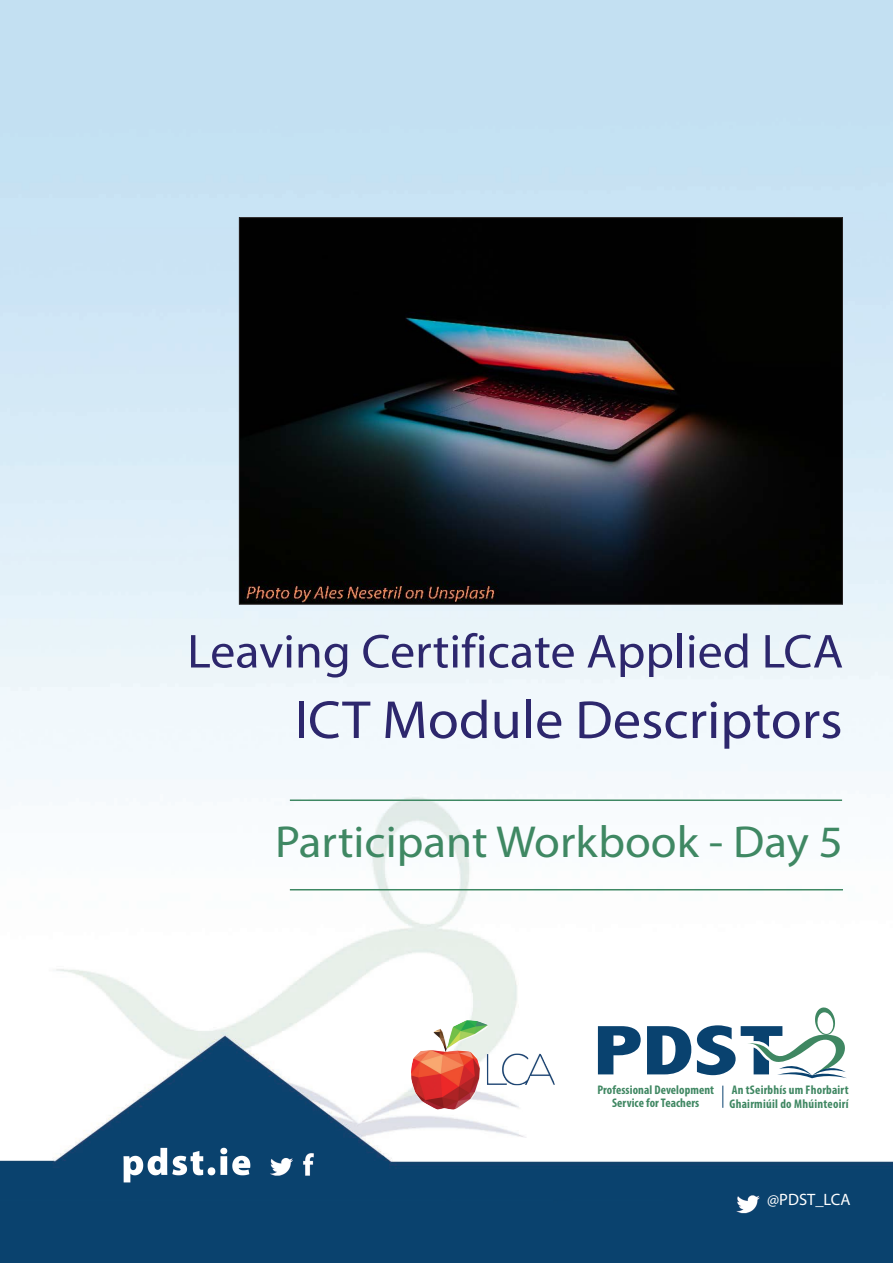
<style>
.page{position:relative;width:893px;height:1263px;background:#fff}
.page>*{position:absolute;margin:0;border:0;box-sizing:border-box;transform-origin:0 0}
.t1{font:54px "Myriad Pro";color:#2d276d;scale:1.04 1}
.t2{font:48px "Myriad Pro";color:#2d276d;scale:1.04 1}
.t3{font:45px "Myriad Pro";color:#3f8863;scale:1.05 1}
.t4{font:16.5px "Myriad Pro";color:#fff}
.t5{font:700 condensed 12.6px/13.2px "Myriad Pro";letter-spacing:.015em;color:#3f8762;text-align:center}
</style>
<div class="page">
<img style="left:0;top:0;width:893px;height:1263px">
<img style="left:117px;top:1141px;width:207px;height:54px">
<hr style="left:290px;top:799px;width:552px;height:2px;background:#3f8863">
<hr style="left:290px;top:889px;width:553px;height:1px;background:#3f8863">
<img style="left:241px;top:219px;width:600px;height:384px">
<svg style="left:598px;top:1026px;width:43px;height:48px"></svg>
<svg style="left:647px;top:1026px;width:44px;height:48px"></svg>
<svg style="left:697px;top:1007px;width:153px;height:71px"></svg>
<svg style="left:722px;top:1085px;width:1px;height:23px"></svg>
<img style="left:411px;top:1020px;width:144px;height:90px">
<img style="left:729px;top:1192px;width:33px;height:27px">
<h2 class="t2" style="left:187px;top:633px;width:632px">Leaving Certificate Applied LCA</h2>
<h1 class="t1" style="left:294px;top:700px;width:528px">ICT Module Descriptors</h1>
<h3 class="t3" style="left:275px;top:825px;width:542px">Participant Workbook - Day 5</h3>
<p class="t5" style="left:597px;top:1083px;width:118px">Professional Development<br>Service for Teachers</p>
<p class="t5" style="left:730px;top:1082px;width:121px;line-height:13.8px;text-align:left">An tSeirbhís um Fhorbairt<br>Ghairmiúil do Mhúinteoirí</p>
<h3 class="t4" style="left:767px;top:1193px;width:85px">@PDST_LCA</h3>
</div>
